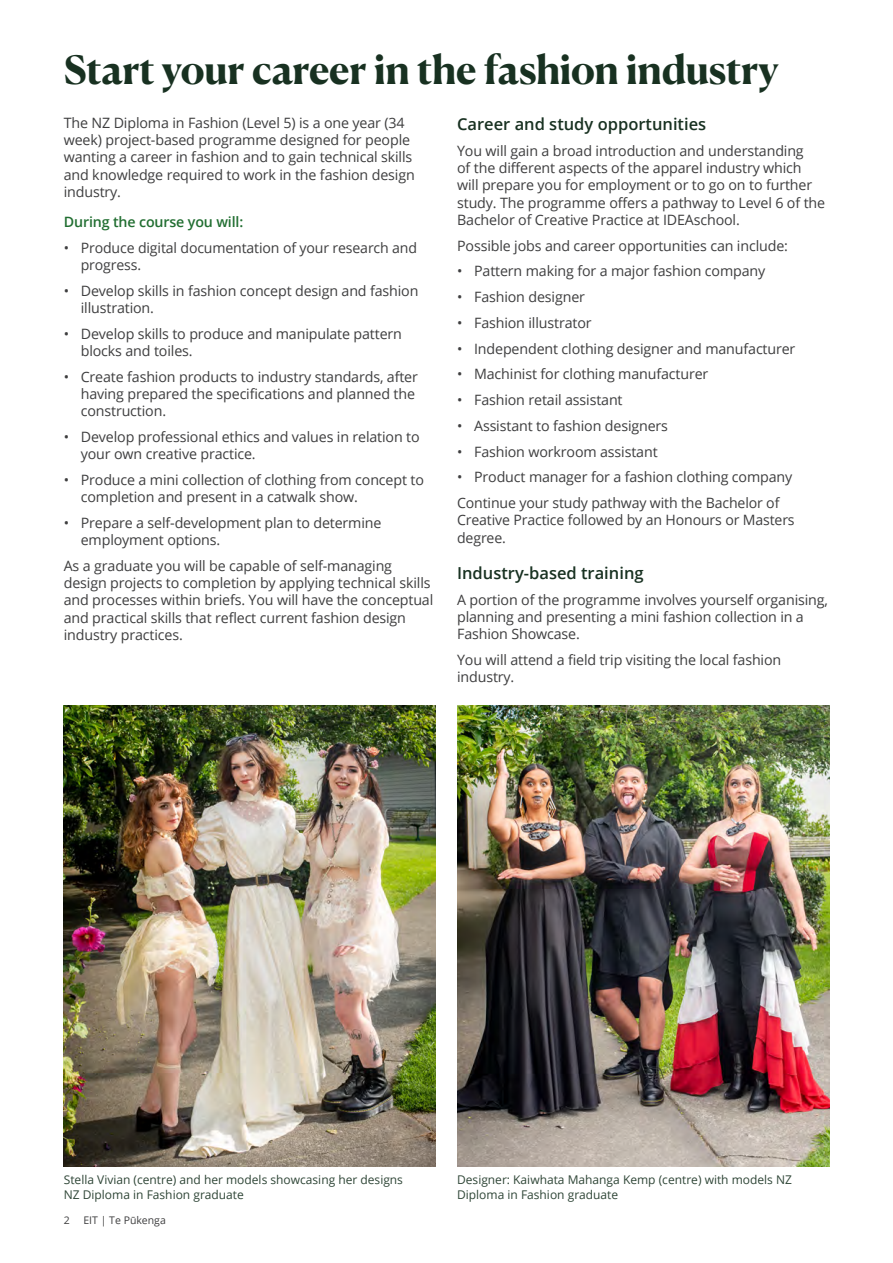
<style>
.page{position:relative;width:893px;height:1263px;background:#fff}
.page>*{position:absolute;margin:0;border:0;box-sizing:border-box;transform-origin:0 0}
.t1{font:700 39px "Canela Deck";letter-spacing:-.01em;color:#183121}
.t2{font:600 16.5px "Open Sans";color:#183121}
.t3{font:14.25px/17.2px "Open Sans";letter-spacing:-.01em;color:#3e3e3f}
.t4{font:600 14.25px "Open Sans";letter-spacing:-.01em;color:#216e31}
.t5{font:12px/15px "Open Sans";color:#2f4637}
.t6{font:10.5px "Open Sans";color:#3e3e3f}
</style>
<div class="page">
<img style="left:64px;top:706px;width:372px;height:460px">
<img style="left:457px;top:706px;width:372px;height:460px">
<h1 class="t1" style="left:64px;top:36px;width:716px">Start your career in the fashion industry</h1>
<p class="t3" style="left:64px;top:114px;width:352px">The NZ Diploma in Fashion (Level 5) is a one year (34 week) project-based programme designed for people wanting a career in fashion and to gain technical skills and knowledge required to work in the fashion design industry.</p>
<p class="t4" style="left:64px;top:212px;width:181px">During the course you will:</p>
<p class="t3" style="left:81px;top:238px;width:338px;text-indent:-17px">• Produce digital documentation of your research and progress.</p>
<p class="t3" style="left:81px;top:281px;width:339px;text-indent:-17px">• Develop skills in fashion concept design and fashion illustration.</p>
<p class="t3" style="left:81px;top:324px;width:323px;text-indent:-17px">• Develop skills to produce and manipulate pattern blocks and toiles.</p>
<p class="t3" style="left:81px;top:367px;width:339px;text-indent:-17px">• Create fashion products to industry standards, after having prepared the specifications and planned the construction.</p>
<p class="t3" style="left:81px;top:428px;width:340px;text-indent:-17px">• Develop professional ethics and values in relation to your own creative practice.</p>
<p class="t3" style="left:81px;top:471px;width:345px;text-indent:-17px">• Produce a mini collection of clothing from concept to completion and present in a catwalk show.</p>
<p class="t3" style="left:81px;top:514px;width:302px;text-indent:-17px">• Prepare a self-development plan to determine employment options.</p>
<p class="t3" style="left:64px;top:557px;width:371px">As a graduate you will be capable of self-managing design projects to completion by applying technical skills and processes within briefs. You will have the conceptual and practical skills that reflect current fashion design industry practices.</p>
<p class="t2" style="left:457px;top:113px;width:251px">Career and study opportunities</p>
<p class="t3" style="left:457px;top:142px;width:370px">You will gain a broad introduction and understanding<br>of the different aspects of the apparel industry which will prepare you for employment or to go on to further study. The programme offers a pathway to Level 6 of the Bachelor of Creative Practice at IDEAschool.</p>
<p class="t3" style="left:457px;top:236px;width:332px">Possible jobs and career opportunities can include:</p>
<p class="t3" style="left:457px;top:262px;width:310px">• Pattern making for a major fashion company</p>
<p class="t3" style="left:457px;top:288px;width:129px">• Fashion designer</p>
<p class="t3" style="left:457px;top:314px;width:136px">• Fashion illustrator</p>
<p class="t3" style="left:457px;top:339px;width:340px">• Independent clothing designer and manufacturer</p>
<p class="t3" style="left:457px;top:365px;width:253px">• Machinist for clothing manufacturer</p>
<p class="t3" style="left:457px;top:391px;width:167px">• Fashion retail assistant</p>
<p class="t3" style="left:457px;top:417px;width:212px">• Assistant to fashion designers</p>
<p class="t3" style="left:457px;top:442px;width:202px">• Fashion workroom assistant</p>
<p class="t3" style="left:457px;top:464px;width:337px;line-height:25.8px">• Product manager for a fashion clothing company<br>Continue your study pathway with the Bachelor of</p>
<p class="t3" style="left:457px;top:511px;width:339px">Creative Practice followed by an Honours or Masters degree.</p>
<p class="t2" style="left:457px;top:562px;width:188px">Industry-based training</p>
<p class="t3" style="left:457px;top:591px;width:372px">A portion of the programme involves yourself organising, planning and presenting a mini fashion collection in a<br>Fashion Showcase.</p>
<p class="t3" style="left:457px;top:651px;width:326px">You will attend a field trip visiting the local fashion industry.</p>
<p class="t5" style="left:64px;top:1172px;width:341px">Stella Vivian (centre) and her models showcasing her designs<br>NZ Diploma in Fashion graduate</p>
<p class="t5" style="left:457px;top:1172px;width:336px">Designer: Kaiwhata Mahanga Kemp (centre) with models NZ<br>Diploma in Fashion graduate</p>
<p class="t6" style="left:64px;top:1213px;width:8px">2</p>
<p class="t6" style="left:83px;top:1213px;width:84px">EIT | Te Pūkenga</p>
</div>
